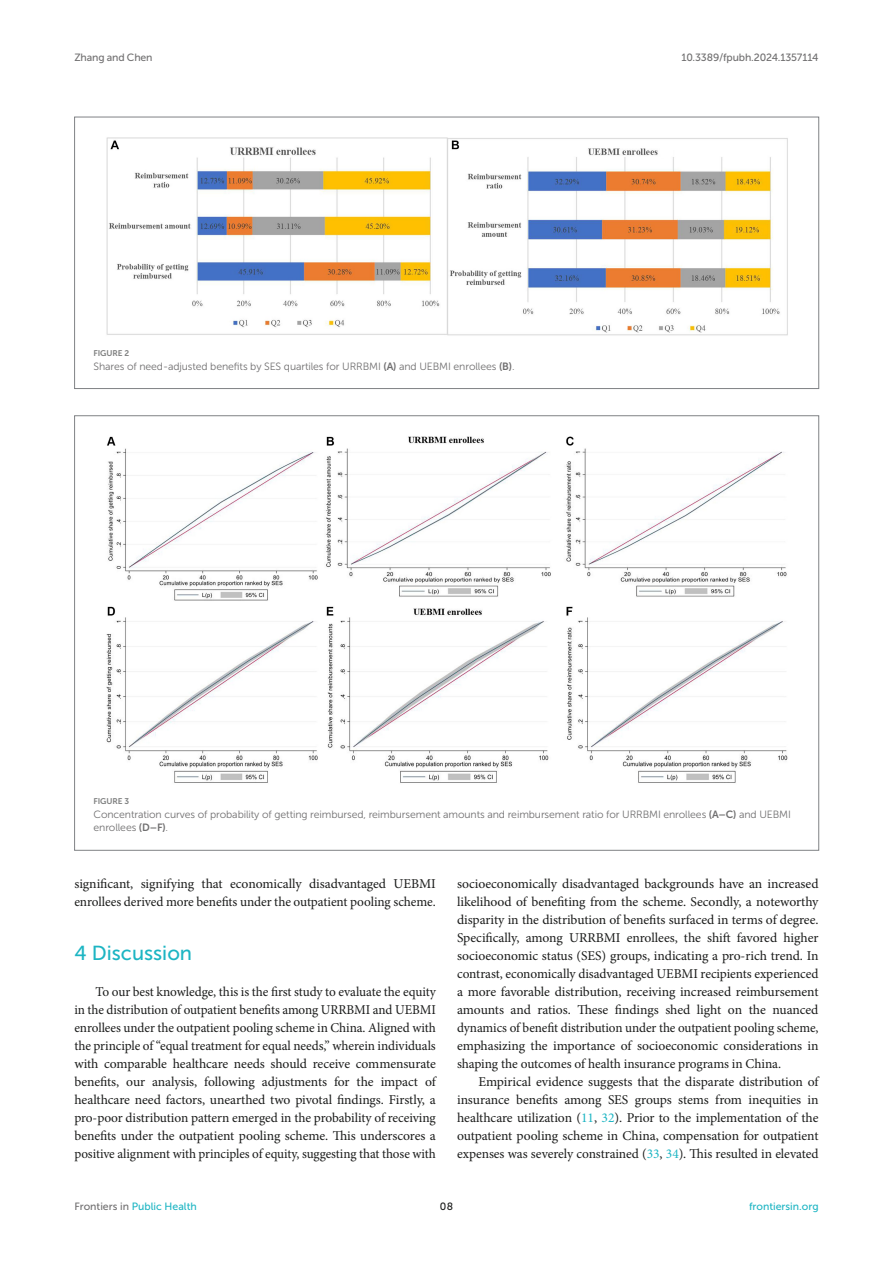
<style>
.page{position:relative;width:893px;height:1263px;background:#fff}
.page>*{position:absolute;margin:0;border:0;box-sizing:border-box;transform-origin:0 0}
.HEAD_1{font:20.25px "Museo Sans 500";color:#1db5c3}
.TEXT_FLUSH{font:13.5px/18px "Minion Pro";letter-spacing:-.005em;color:#1b1c1b;text-align:justify}
.TEXT{font:13.5px/18px "Minion Pro";letter-spacing:-.005em;color:#1b1c1b}
.FIG_LEG{font:10.5px/13.5px "Museo Sans 300";letter-spacing:-.01em;color:#706f70}
.t1{font:10.5px "Museo Sans 500";letter-spacing:-.015em;color:#706f70}
.t2{font:10.5px "Museo Sans 500";color:#1db5c3}
.t3{font:10.5px "Museo Sans 500";color:#1b1c1b}
.FIG_HD{font:8.25px "Museo Sans 700";letter-spacing:-.01em;color:#7e7f7f}
.s1{font-family:"Museo Sans 700"}
.s2{color:#1db5c3}
.s3{color:#706f70}
</style>
<div class="page">
<img style="left:106px;top:137px;width:682px;height:199px">
<img style="left:106px;top:436px;width:682px;height:347px">
<p class="t1" style="left:74px;top:51px;width:80px">Zhang and Chen</p>
<p class="t1" style="left:681px;top:51px;width:139px">10.3389/fpubh.2024.1357114</p>
<p class="FIG_HD" style="left:94px;top:349px;width:37px">FIGURE 2</p>
<p class="FIG_LEG" style="left:94px;top:359px;width:423px">Shares of need-adjusted benefits by SES quartiles for URRBMI <span class="s1">(A)</span> and UEBMI enrollees <span class="s1">(B)</span>.</p>
<p class="FIG_HD" style="left:94px;top:797px;width:37px">FIGURE 3</p>
<p class="FIG_LEG" style="left:94px;top:807px;width:699px">Concentration curves of probability of getting reimbursed, reimbursement amounts and reimbursement ratio for URRBMI enrollees <span class="s1">(A–C)</span> and UEBMI enrollees <span class="s1">(D–F)</span>.</p>
<p class="TEXT" style="left:74px;top:875px;width:363px">significant, signifying that economically disadvantaged UEBMI enrollees derived more benefits under the outpatient pooling scheme.</p>
<p class="HEAD_1" style="left:74px;top:942px;width:119px">4 Discussion</p>
<p class="TEXT_FLUSH" style="left:74px;top:983px;width:363px;text-indent:21px">To our best knowledge, this is the first study to evaluate the equity in the distribution of outpatient benefits among URRBMI and UEBMI enrollees under the outpatient pooling scheme in China. Aligned with the principle of “equal treatment for equal needs,” wherein individuals with comparable healthcare needs should receive commensurate benefits, our analysis, following adjustments for the impact of healthcare need factors, unearthed two pivotal findings. Firstly, a pro-poor distribution pattern emerged in the probability of receiving benefits under the outpatient pooling scheme. This underscores a positive alignment with principles of equity, suggesting that those with</p>
<p class="TEXT_FLUSH" style="left:457px;top:875px;width:363px">socioeconomically disadvantaged backgrounds have an increased likelihood of benefiting from the scheme. Secondly, a noteworthy disparity in the distribution of benefits surfaced in terms of degree.<br>Specifically, among URRBMI enrollees, the shift favored higher socioeconomic status (SES) groups, indicating a pro-rich trend. In contrast, economically disadvantaged UEBMI recipients experienced a more favorable distribution, receiving increased reimbursement amounts and ratios. These findings shed light on the nuanced dynamics of benefit distribution under the outpatient pooling scheme, emphasizing the importance of socioeconomic considerations in shaping the outcomes of health insurance programs in China.</p>
<p class="TEXT" style="left:457px;top:1073px;width:363px;text-align:justify;text-indent:21px">Empirical evidence suggests that the disparate distribution of insurance benefits among SES groups stems from inequities in healthcare utilization (<span class="s2">11</span>, <span class="s2">32</span>). Prior to the implementation of the outpatient pooling scheme in China, compensation for outpatient expenses was severely constrained (<span class="s2">33</span>, <span class="s2">34</span>). This resulted in elevated</p>
<p class="t2" style="left:74px;top:1200px;width:124px"><span class="s3">Frontiers in</span> Public Health</p>
<p class="t3" style="left:440px;top:1200px;width:15px">08</p>
<p class="t2" style="left:749px;top:1200px;width:71px">frontiersin.org</p>
</div>
